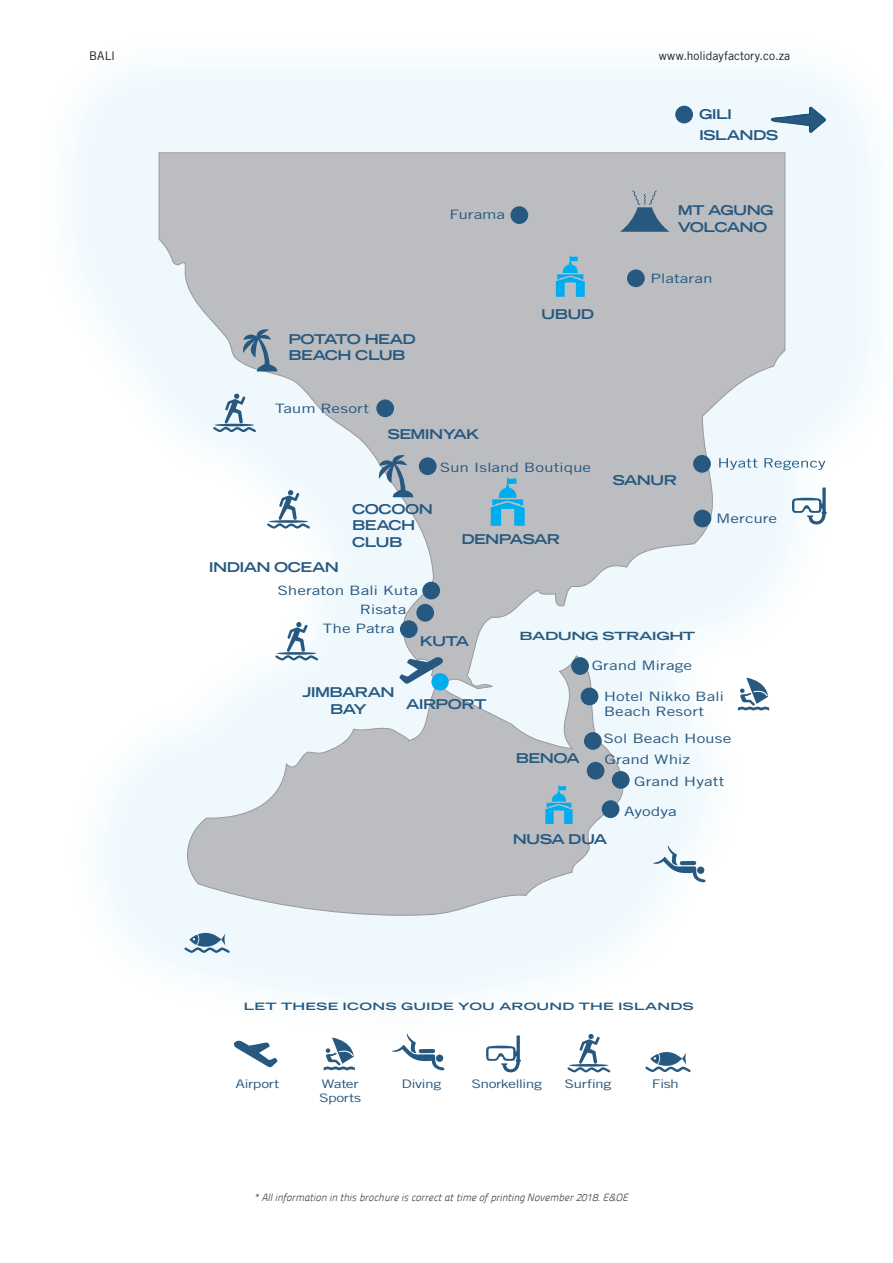
<style>
.page{position:relative;width:893px;height:1263px;background:#fff}
.page>*{position:absolute;margin:0;border:0;box-sizing:border-box;transform-origin:0 0}
.t1{font:700 expanded 13.5px/16.5px "Trade Gothic LH";letter-spacing:-.04em;color:#27587f;scale:1.11 1}
.t2{font:12.9px/21.5px "Trade Gothic";color:#27587f;scale:1.33 1}
.t3{font:12px "Trade Gothic";color:#231f20}
.t4{font:11.85px "Trade Gothic";letter-spacing:-.035em;color:#27587f;scale:1.33 1}
.t5{font:700 expanded 11.25px "Trade Gothic LH";letter-spacing:-.035em;color:#27587f;scale:1.33 1}
.t6{font:italic 10.5px "Panefresco 250 wt";letter-spacing:-.01em;color:#3e3e3f}
.t7{font:700 expanded 10.2px "Trade Gothic LH";letter-spacing:.015em;color:#27587f;scale:1.33 1}
</style>
<div class="page">
<img style="left:73px;top:67px;width:798px;height:974px">
<img style="left:786px;top:458px;width:39px;height:12px">
<svg style="left:158px;top:152px;width:628px;height:764px"></svg>
<svg style="left:234px;top:1041px;width:43px;height:26px"></svg>
<svg style="left:399px;top:657px;width:44px;height:27px"></svg>
<svg style="left:392px;top:1034px;width:52px;height:36px"></svg>
<svg style="left:653px;top:846px;width:52px;height:36px"></svg>
<svg style="left:486px;top:1035px;width:35px;height:38px"></svg>
<svg style="left:792px;top:487px;width:35px;height:38px"></svg>
<svg style="left:324px;top:1037px;width:31px;height:33px"></svg>
<svg style="left:738px;top:678px;width:31px;height:32px"></svg>
<svg style="left:645px;top:1052px;width:45px;height:20px"></svg>
<svg style="left:184px;top:933px;width:46px;height:20px"></svg>
<svg style="left:567px;top:1034px;width:43px;height:38px"></svg>
<hr style="left:569px;top:1064px;width:39px;height:3px;background:#27587f;border-radius:50%">
<svg style="left:275px;top:622px;width:43px;height:39px"></svg>
<hr style="left:277px;top:652px;width:39px;height:3px;background:#27587f;border-radius:50%">
<svg style="left:267px;top:490px;width:43px;height:39px"></svg>
<hr style="left:269px;top:520px;width:39px;height:3px;background:#27587f;border-radius:50%">
<svg style="left:213px;top:394px;width:43px;height:38px;background:#bed1de"></svg>
<hr style="left:215px;top:424px;width:39px;height:2px;background:#27587f;border-radius:50%">
<svg style="left:545px;top:785px;width:28px;height:39px"></svg>
<svg style="left:491px;top:477px;width:34px;height:49px;background:#61b5d6"></svg>
<svg style="left:556px;top:256px;width:29px;height:41px"></svg>
<div style="left:431px;top:673px;width:18px;height:17px;background:#00aeef;border-radius:50%"></div>
<svg style="left:620px;top:190px;width:49px;height:42px;background:#8799a8"></svg>
<div style="left:693px;top:455px;width:18px;height:18px;background:#27587f;border-radius:50%"></div>
<div style="left:694px;top:510px;width:17px;height:17px;background:#27587f;border-radius:50%"></div>
<div style="left:627px;top:269px;width:18px;height:18px;background:#27587f;border-radius:50%"></div>
<div style="left:675px;top:106px;width:18px;height:17px;background:#27587f;border-radius:50%"></div>
<div style="left:510px;top:206px;width:18px;height:18px;background:#27587f;border-radius:50%"></div>
<div style="left:376px;top:399px;width:18px;height:18px;background:#27587f;border-radius:50%"></div>
<div style="left:419px;top:457px;width:18px;height:18px;background:#27587f;border-radius:50%"></div>
<div style="left:416px;top:604px;width:18px;height:18px;background:#27587f;border-radius:50%"></div>
<div style="left:400px;top:620px;width:18px;height:18px;background:#27587f;border-radius:50%"></div>
<div style="left:571px;top:657px;width:18px;height:18px;background:#27587f;border-radius:50%"></div>
<div style="left:581px;top:688px;width:17px;height:17px;background:#27587f;border-radius:50%"></div>
<div style="left:584px;top:732px;width:18px;height:18px;background:#27587f;border-radius:50%"></div>
<div style="left:587px;top:762px;width:17px;height:17px;background:#27587f;border-radius:50%"></div>
<div style="left:612px;top:771px;width:18px;height:18px;background:#27587f;border-radius:50%"></div>
<div style="left:602px;top:800px;width:17px;height:18px;background:#27587f;border-radius:50%"></div>
<div style="left:422px;top:582px;width:18px;height:17px;background:#27587f;border-radius:50%"></div>
<svg style="left:242px;top:328px;width:35px;height:43px;background:#8f9fad"></svg>
<svg style="left:378px;top:454px;width:50px;height:43px;background:#99a9b6"></svg>
<svg style="left:771px;top:106px;width:55px;height:26px"></svg>
<p class="t3" style="left:89px;top:49px;width:28px">BALI</p>
<p class="t3" style="left:659px;top:49px;width:133px">www.holidayfactory.co.za</p>
<p class="t1" style="left:699px;top:104px;width:73px;line-height:20.7px">GILI<br>ISLANDS</p>
<p class="t2" style="left:449px;top:204px;width:43px">Furama</p>
<p class="t1" style="left:288px;top:330px;width:116px">POTATO HEAD<br>BEACH CLUB</p>
<p class="t2" style="left:275px;top:397px;width:72px">Taum Resort</p>
<p class="t1" style="left:387px;top:425px;width:85px">SEMINYAK</p>
<p class="t1" style="left:541px;top:305px;width:49px">UBUD</p>
<p class="t2" style="left:440px;top:456px;width:115px">Sun Island Boutique</p>
<p class="t2" style="left:433px;top:457px;width:61px">Sun Island</p>
<p class="t1" style="left:209px;top:558px;width:119px">INDIAN OCEAN</p>
<p class="t1" style="left:352px;top:501px;width:74px">COCOON<br>BEACH<br>CLUB</p>
<p class="t2" style="left:277px;top:580px;width:107px">Sheraton Bali Kuta</p>
<p class="t2" style="left:360px;top:598px;width:37px">Risata</p>
<p class="t1" style="left:461px;top:531px;width:90px">DENPASAR</p>
<p class="t1" style="left:678px;top:202px;width:88px">MT AGUNG<br>VOLCANO</p>
<p class="t2" style="left:650px;top:267px;width:48px">Plataran</p>
<p class="t1" style="left:612px;top:472px;width:60px">SANUR</p>
<p class="t2" style="left:716px;top:507px;width:47px">Mercure</p>
<p class="t2" style="left:323px;top:618px;width:56px">The Patra</p>
<p class="t1" style="left:420px;top:633px;width:46px">KUTA</p>
<p class="t1" style="left:302px;top:684px;width:85px;text-align:center">JIMBARAN<br>BAY</p>
<p class="t1" style="left:406px;top:696px;width:74px">AIRPORT</p>
<p class="t5" style="left:520px;top:628px;width:134px">BADUNG STRAIGHT</p>
<p class="t2" style="left:592px;top:655px;width:77px">Grand Mirage</p>
<p class="t2" style="left:604px;top:688px;width:92px;line-height:15px">Hotel Nikko Bali<br>Beach Resort</p>
<p class="t1" style="left:516px;top:749px;width:59px">BENOA</p>
<p class="t2" style="left:604px;top:728px;width:98px">Sol Beach House</p>
<p class="t2" style="left:634px;top:749px;width:70px;text-indent:-30px">Grand Whiz<br>Grand Hyatt</p>
<p class="t2" style="left:624px;top:800px;width:41px">Ayodya</p>
<p class="t1" style="left:513px;top:831px;width:87px">NUSA DUA</p>
<p class="t7" style="left:244px;top:1000px;width:340px">LET THESE ICONS GUIDE YOU AROUND THE ISLANDS</p>
<p class="t4" style="left:235px;top:1076px;width:34px">Airport</p>
<p class="t4" style="left:322px;top:1076px;width:29px">Water</p>
<p class="t4" style="left:402px;top:1076px;width:31px">Diving</p>
<p class="t4" style="left:471px;top:1076px;width:54px">Snorkelling</p>
<p class="t4" style="left:565px;top:1076px;width:37px">Surfing</p>
<p class="t4" style="left:652px;top:1076px;width:22px">Fish</p>
<p class="t4" style="left:319px;top:1091px;width:33px">Sports</p>
<p class="t6" style="left:253px;top:1189px;width:376px">* All information in this brochure is correct at time of printing November 2018. E&amp;OE</p>
</div>
